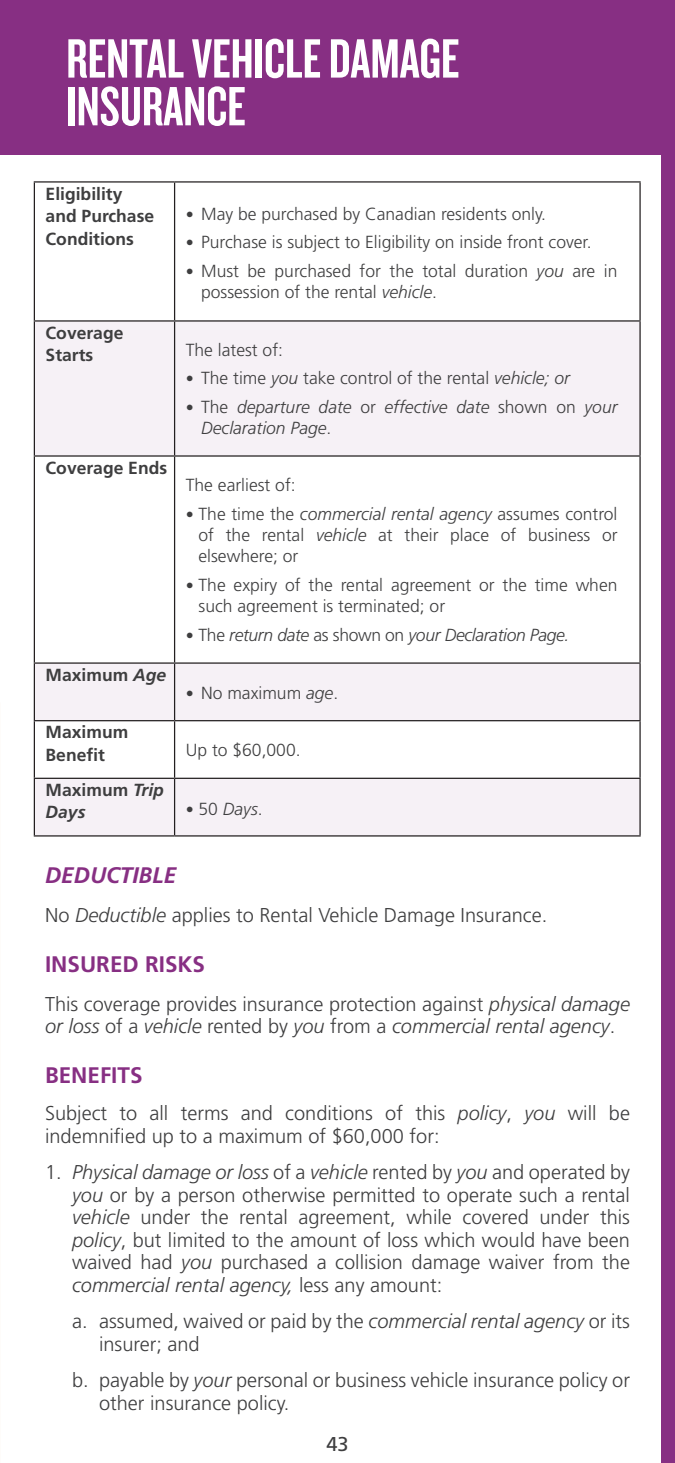
<style>
.page{position:relative;width:675px;height:1463px;background:#fff}
.page>*{position:absolute;margin:0;border:0;box-sizing:border-box;transform-origin:0 0}
.t1{font:57.5px/47.8px "Knockout 48 Featherweight";color:#fff}
.t2{font:700 22.5px "Frutiger";color:#872f83}
.t3{font:italic 700 22.5px "Frutiger";color:#872f83}
.t4{font:300 20px/22.5px "Frutiger";color:#3e3e3f}
.t5{font:20px "Frutiger";color:#3e3e3f}
.t6{font:300 17.5px/21.2px "Frutiger";color:#3e3e3f}
.t7{font:700 17.5px/22.5px "Frutiger";color:#3e3e3f}
.t8{font:italic 300 17.5px/21.2px "Frutiger";color:#3e3e3f}
.t9{font:italic 300 17.5px "Frutiger";letter-spacing:-.02em;color:#3e3e3f}
.t10{font:italic 700 17.5px/22.5px "Frutiger";color:#3e3e3f}
.s1{font-style:italic}
.s2{font-style:normal}
.s3{font-size:16px}
.s4{font-style:normal;font-size:16px}
</style>
<div class="page">
<div style="left:0;top:0;width:675px;height:154px;background:#872f83"></div>
<svg style="left:35px;top:321px;width:604px;height:514px"></svg>
<hr style="left:34px;top:181px;width:141px;height:1px;background:#231f20">
<hr style="left:34px;top:182px;width:1px;height:138px;background:#231f20">
<hr style="left:175px;top:181px;width:466px;height:1px;background:#231f20">
<hr style="left:174px;top:182px;width:1px;height:138px;background:#231f20">
<hr style="left:639px;top:182px;width:2px;height:138px;background:#231f20">
<hr style="left:34px;top:320px;width:141px;height:1px;background:#231f20">
<hr style="left:34px;top:321px;width:1px;height:134px;background:#231f20">
<hr style="left:175px;top:320px;width:466px;height:1px;background:#231f20">
<hr style="left:174px;top:321px;width:1px;height:134px;background:#231f20">
<hr style="left:639px;top:321px;width:2px;height:134px;background:#231f20">
<hr style="left:34px;top:455px;width:141px;height:1px;background:#231f20">
<hr style="left:34px;top:456px;width:1px;height:206px;background:#231f20">
<hr style="left:175px;top:455px;width:466px;height:1px;background:#231f20">
<hr style="left:174px;top:456px;width:1px;height:206px;background:#231f20">
<hr style="left:639px;top:456px;width:2px;height:206px;background:#231f20">
<hr style="left:34px;top:662px;width:141px;height:1px;background:#231f20">
<hr style="left:34px;top:663px;width:1px;height:57px;background:#231f20">
<hr style="left:175px;top:662px;width:466px;height:1px;background:#231f20">
<hr style="left:174px;top:663px;width:1px;height:57px;background:#231f20">
<hr style="left:639px;top:663px;width:2px;height:57px;background:#231f20">
<hr style="left:34px;top:720px;width:141px;height:1px;background:#231f20">
<hr style="left:34px;top:721px;width:1px;height:56px;background:#231f20">
<hr style="left:175px;top:720px;width:466px;height:1px;background:#231f20">
<hr style="left:174px;top:721px;width:1px;height:56px;background:#231f20">
<hr style="left:639px;top:721px;width:2px;height:56px;background:#231f20">
<hr style="left:34px;top:777px;width:141px;height:2px;background:#231f20">
<hr style="left:34px;top:779px;width:1px;height:56px;background:#231f20">
<hr style="left:175px;top:777px;width:466px;height:2px;background:#231f20">
<hr style="left:174px;top:779px;width:1px;height:56px;background:#231f20">
<hr style="left:639px;top:779px;width:2px;height:56px;background:#231f20">
<hr style="left:34px;top:835px;width:141px;height:1px;background:#231f20">
<hr style="left:175px;top:835px;width:466px;height:1px;background:#231f20">
<div style="left:661px;top:0;width:14px;height:1462px;background:#872f83"></div>
<h1 class="t1" style="left:66px;top:33px;width:395px">RENTAL VEHICLE DAMAGE<br>INSURANCE</h1>
<p class="t7" style="left:46px;top:182px;width:110px">Eligibility and Purchase<br>Conditions</p>
<p class="t7" style="left:46px;top:321px;width:79px">Coverage<br>Starts</p>
<p class="t7" style="left:46px;top:456px;width:123px">Coverage Ends</p>
<p class="t7" style="left:46px;top:663px;width:122px">Maximum <span class="s1">Age</span></p>
<p class="t7" style="left:46px;top:721px;width:84px">Maximum<br>Benefit</p>
<p class="t10" style="left:46px;top:778px;width:120px"><span class="s2">Maximum</span> Trip<br>Days</p>
<p class="t6" style="left:186px;top:203px;width:362px"><span class="s3">•</span> May be purchased by Canadian residents only.</p>
<p class="t6" style="left:186px;top:232px;width:407px"><span class="s3">•</span> Purchase is subject to Eligibility on inside front cover.</p>
<p class="t6" style="left:201px;top:261px;width:418px;text-indent:-15px"><span class="s3">•</span> Must be purchased for the total duration <span class="s1">you</span> are in possession of the rental <span class="s1">vehicle</span>.</p>
<p class="t6" style="left:186px;top:339px;width:99px">The latest of:</p>
<p class="t6" style="left:186px;top:368px;width:386px"><span class="s3">•</span> The time <span class="s1">you</span> take control of the rental <span class="s1">vehicle; or</span></p>
<p class="t8" style="left:201px;top:397px;width:418px;text-indent:-15px"><span class="s4">•</span> <span class="s2">The</span> departure date <span class="s2">or</span> effective date <span class="s2">shown on</span> your<br>Declaration Page<span class="s2">.</span></p>
<p class="t6" style="left:186px;top:474px;width:111px">The earliest of:</p>
<p class="t6" style="left:199px;top:503px;width:421px;text-align:justify;text-indent:-13px"><span class="s3">•</span> The time the <span class="s1">commercial rental agency</span> assumes control of the rental <span class="s1">vehicle</span> at their place of business or elsewhere; or</p>
<p class="t6" style="left:199px;top:575px;width:420px;text-indent:-13px"><span class="s3">•</span> The expiry of the rental agreement or the time when such agreement is terminated; or</p>
<p class="t9" style="left:186px;top:625px;width:385px"><span class="s4">•</span> <span class="s2">The</span> return date <span class="s2">as shown on</span> your Declaration Page.</p>
<p class="t6" style="left:186px;top:683px;width:154px"><span class="s3">•</span> No maximum <span class="s1">age</span>.</p>
<p class="t6" style="left:186px;top:739px;width:116px">Up to $60,000.</p>
<p class="t8" style="left:186px;top:798px;width:78px"><span class="s4">•</span> <span class="s2">50</span> Days<span class="s2">.</span></p>
<p class="t3" style="left:45px;top:862px;width:133px">DEDUCTIBLE</p>
<p class="t4" style="left:45px;top:904px;width:504px">No <span class="s1">Deductible</span> applies to Rental Vehicle Damage Insurance.</p>
<p class="t2" style="left:45px;top:951px;width:162px">INSURED RISKS</p>
<p class="t4" style="left:45px;top:993px;width:587px">This coverage provides insurance protection against <span class="s1">physical damage or loss</span> of a <span class="s1">vehicle</span> rented by <span class="s1">you</span> from a <span class="s1">commercial rental agency</span>.</p>
<p class="t2" style="left:45px;top:1062px;width:99px">BENEFITS</p>
<p class="t4" style="left:45px;top:1102px;width:587px">Subject to all terms and conditions of this <span class="s1">policy</span>, <span class="s1">you</span> will be indemnified up to a maximum of $60,000 for:</p>
<p class="t4" style="left:72px;top:1161px;width:560px;text-align:justify;text-indent:-27px">1. <span class="s1">Physical damage or loss</span> of a <span class="s1">vehicle</span> rented by <span class="s1">you</span> and operated by <span class="s1">you</span> or by a person otherwise permitted to operate such a rental <span class="s1">vehicle</span> under the rental agreement, while covered under this <span class="s1">policy</span>, but limited to the amount of loss which would have been waived had <span class="s1">you</span> purchased a collision damage waiver from the <span class="s1">commercial rental agency,</span> less any amount:</p>
<p class="t4" style="left:99px;top:1310px;width:532px;text-indent:-27px">a. assumed, waived or paid by the <span class="s1">commercial rental agency</span> or its insurer; and</p>
<p class="t4" style="left:99px;top:1369px;width:533px;text-indent:-27px">b. payable by <span class="s1">your</span> personal or business vehicle insurance policy or other insurance policy.</p>
<p class="t5" style="left:326px;top:1431px;width:24px">43</p>
</div>
